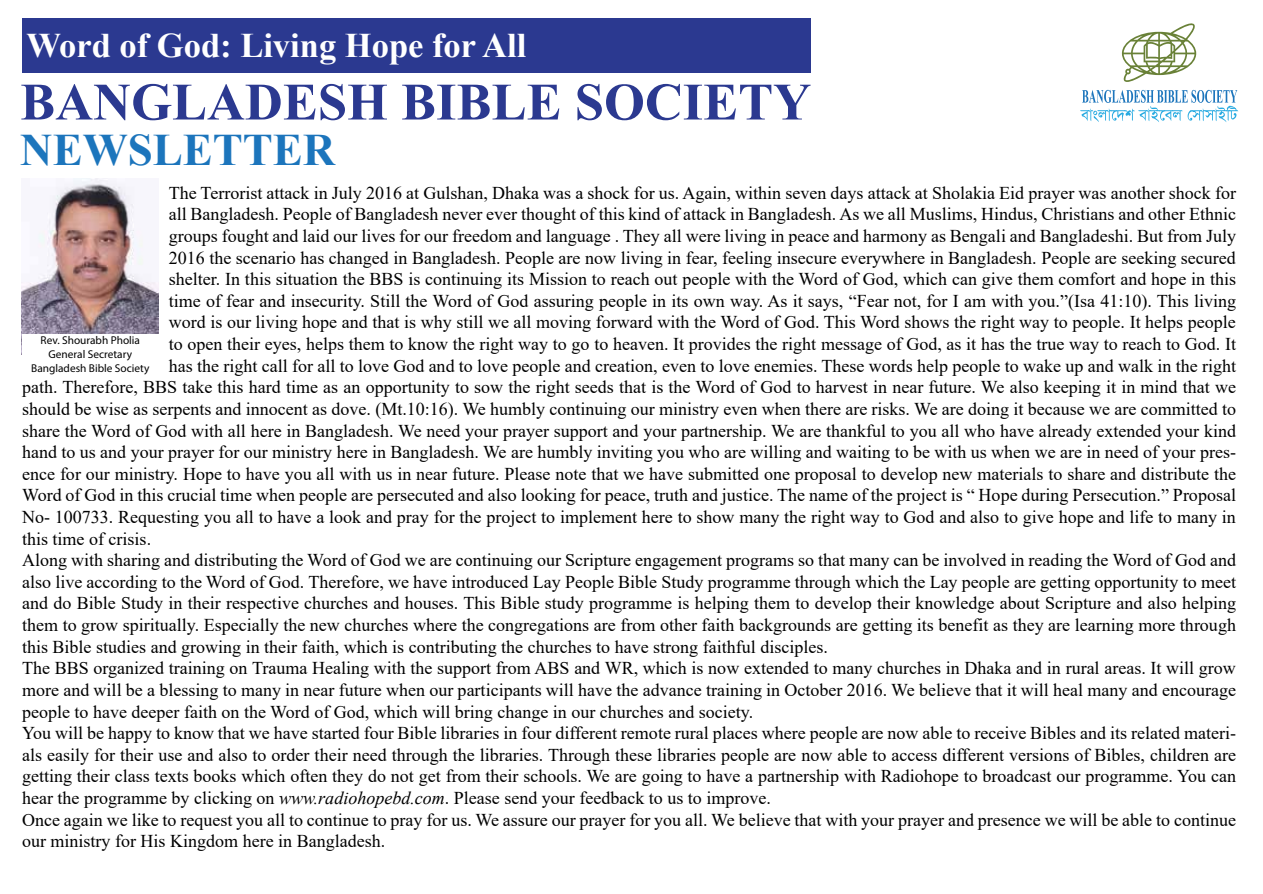
<style>
.page{position:relative;width:1263px;height:894px;background:#fff}
.page>*{position:absolute;margin:0;border:0;box-sizing:border-box;transform-origin:0 0}
.t1{font:700 52.5px "Times New Roman";color:#2b3990}
.t2{font:700 45px "Times New Roman";color:#1c75bc}
.t3{font:700 34.5px "Times New Roman";color:#fff}
.t4{font:18px "Times New Roman";color:#000}
.t5{font:11.4px/13.6px "Myriad Pro";color:#000;text-align:center}
.s1{font-style:italic}
</style>
<div class="page">
<div style="left:22px;top:19px;width:788px;height:54px;background:#2b3990"></div>
<svg style="left:1121px;top:23px;width:75px;height:59px"></svg>
<svg style="left:1080px;top:90px;width:158px;height:32px"></svg>
<img style="left:22px;top:179px;width:136px;height:155px">
<h3 class="t3" style="left:27px;top:20px;width:501px">Word of God: Living Hope for All</h3>
<h1 class="t1" style="left:20px;top:64px;width:792px">BANGLADESH BIBLE SOCIETY</h1>
<h2 class="t2" style="left:20px;top:117px;width:317px">NEWSLETTER</h2>
<p class="t4" style="left:169px;top:180px;width:1068px">The Terrorist attack in July 2016 at Gulshan, Dhaka was a shock for us. Again, within seven days attack at Sholakia Eid prayer was another shock for</p>
<p class="t4" style="left:169px;top:201px;width:1068px">all Bangladesh. People of Bangladesh never ever thought of this kind of attack in Bangladesh. As we all Muslims, Hindus, Christians and other Ethnic</p>
<p class="t4" style="left:169px;top:223px;width:1068px">groups fought and laid our lives for our freedom and language . They all were living in peace and harmony as Bengali and Bangladeshi. But from July</p>
<p class="t4" style="left:169px;top:245px;width:1068px">2016 the scenario has changed in Bangladesh. People are now living in fear, feeling insecure everywhere in Bangladesh. People are seeking secured</p>
<p class="t4" style="left:169px;top:266px;width:1068px">shelter. In this situation the BBS is continuing its Mission to reach out people with the Word of God, which can give them comfort and hope in this</p>
<p class="t4" style="left:169px;top:288px;width:1068px">time of fear and insecurity. Still the Word of God assuring people in its own way. As it says, “Fear not, for I am with you.”(Isa 41:10). This living</p>
<p class="t4" style="left:169px;top:309px;width:1068px">word is our living hope and that is why still we all moving forward with the Word of God. This Word shows the right way to people. It helps people</p>
<p class="t4" style="left:169px;top:331px;width:1068px">to open their eyes, helps them to know the right way to go to heaven. It provides the right message of God, as it has the true way to reach to God. It</p>
<p class="t4" style="left:169px;top:353px;width:1068px">has the right call for all to love God and to love people and creation, even to love enemies. These words help people to wake up and walk in the right</p>
<p class="t4" style="left:22px;top:374px;width:1215px">path. Therefore, BBS take this hard time as an opportunity to sow the right seeds that is the Word of God to harvest in near future. We also keeping it in mind that we</p>
<p class="t4" style="left:22px;top:396px;width:1215px">should be wise as serpents and innocent as dove. (Mt.10:16). We humbly continuing our ministry even when there are risks. We are doing it because we are committed to</p>
<p class="t4" style="left:22px;top:417px;width:1215px">share the Word of God with all here in Bangladesh. We need your prayer support and your partnership. We are thankful to you all who have already extended your kind</p>
<p class="t4" style="left:22px;top:439px;width:1215px">hand to us and your prayer for our ministry here in Bangladesh. We are humbly inviting you who are willing and waiting to be with us when we are in need of your pres-</p>
<p class="t4" style="left:22px;top:461px;width:1215px">ence for our ministry. Hope to have you all with us in near future. Please note that we have submitted one proposal to develop new materials to share and distribute the</p>
<p class="t4" style="left:22px;top:482px;width:1215px">Word of God in this crucial time when people are persecuted and also looking for peace, truth and justice. The name of the project is “ Hope during Persecution.” Proposal</p>
<p class="t4" style="left:22px;top:504px;width:1215px">No- 100733. Requesting you all to have a look and pray for the project to implement here to show many the right way to God and also to give hope and life to many in</p>
<p class="t4" style="left:22px;top:525px;width:131px">this time of crisis.</p>
<p class="t4" style="left:22px;top:547px;width:1215px">Along with sharing and distributing the Word of God we are continuing our Scripture engagement programs so that many can be involved in reading the Word of God and</p>
<p class="t4" style="left:22px;top:569px;width:1215px">also live according to the Word of God. Therefore, we have introduced Lay People Bible Study programme through which the Lay people are getting opportunity to meet</p>
<p class="t4" style="left:22px;top:590px;width:1215px">and do Bible Study in their respective churches and houses. This Bible study programme is helping them to develop their knowledge about Scripture and also helping</p>
<p class="t4" style="left:22px;top:612px;width:1215px">them to grow spiritually. Especially the new churches where the congregations are from other faith backgrounds are getting its benefit as they are learning more through</p>
<p class="t4" style="left:22px;top:633px;width:807px">this Bible studies and growing in their faith, which is contributing the churches to have strong faithful disciples.</p>
<p class="t4" style="left:22px;top:655px;width:1215px">The BBS organized training on Trauma Healing with the support from ABS and WR, which is now extended to many churches in Dhaka and in rural areas. It will grow</p>
<p class="t4" style="left:22px;top:677px;width:1215px">more and will be a blessing to many in near future when our participants will have the advance training in October 2016. We believe that it will heal many and encourage</p>
<p class="t4" style="left:22px;top:698px;width:732px">people to have deeper faith on the Word of God, which will bring change in our churches and society.</p>
<p class="t4" style="left:22px;top:720px;width:1215px">You will be happy to know that we have started four Bible libraries in four different remote rural places where people are now able to receive Bibles and its related materi-</p>
<p class="t4" style="left:22px;top:741px;width:1215px">als easily for their use and also to order their need through the libraries. Through these libraries people are now able to access different versions of Bibles, children are</p>
<p class="t4" style="left:22px;top:763px;width:1215px">getting their class texts books which often they do not get from their schools. We are going to have a partnership with Radiohope to broadcast our programme. You can</p>
<p class="t4" style="left:22px;top:785px;width:750px">hear the programme by clicking on <span class="s1">www.radiohopebd.com</span>. Please send your feedback to us to improve.</p>
<p class="t4" style="left:22px;top:806px;width:1215px">Once again we like to request you all to continue to pray for us. We assure our prayer for you all. We believe that with your prayer and presence we will be able to continue</p>
<p class="t4" style="left:22px;top:828px;width:364px">our ministry for His Kingdom here in Bangladesh.</p>
<p class="t5" style="left:31px;top:333px;width:120px">Rev. Shourabh Pholia<br>General Secretary<br>Bangladesh Bible Society</p>
</div>
